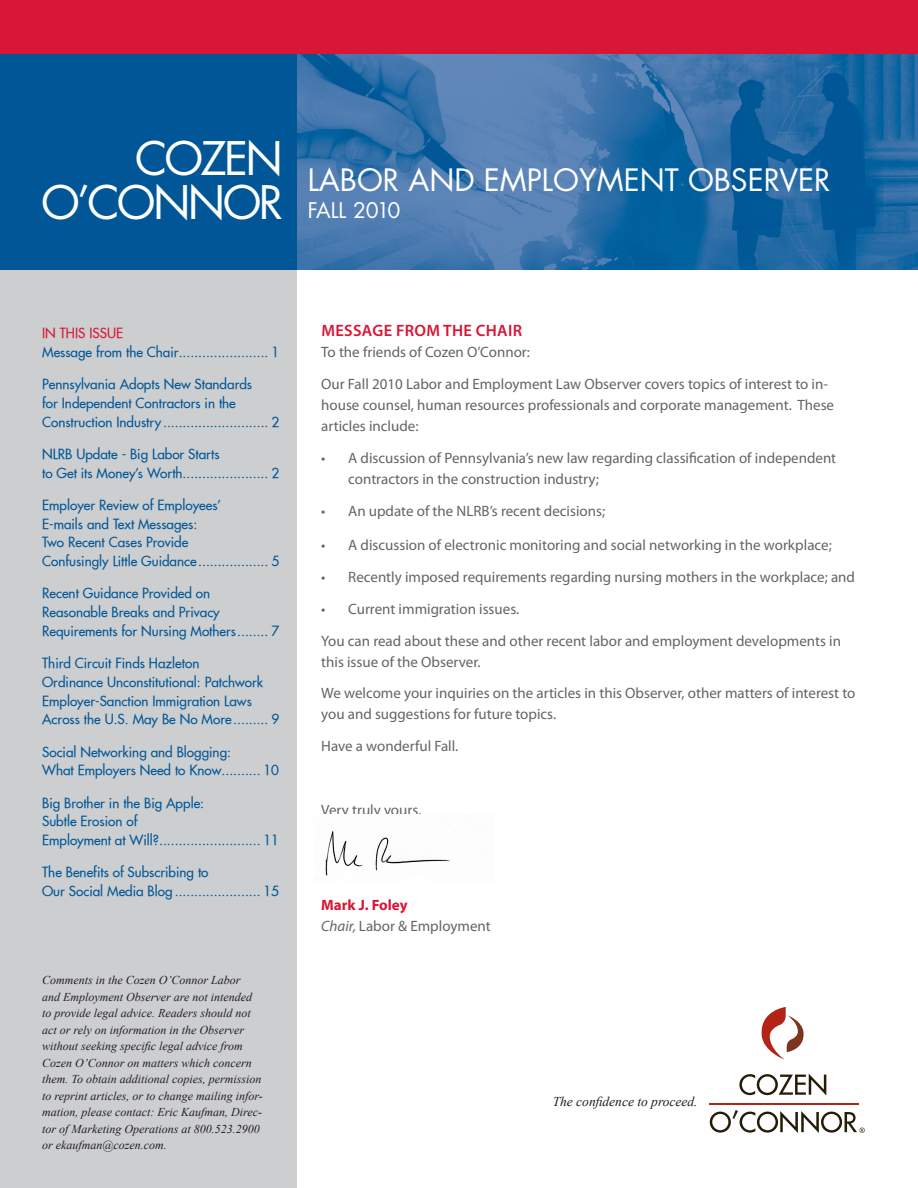
<style>
.page{position:relative;width:918px;height:1188px;background:#fff}
.page>*{position:absolute;margin:0;border:0;box-sizing:border-box;transform-origin:0 0}
.t1{font:45px/43.5px "Futura";letter-spacing:-.06em;color:#fff;text-align:right}
.t2{font:30px "Futura";color:#fff}
.t3{font:21px "Futura";letter-spacing:-.09em;color:#fff}
.t4{font:600 16.5px "Myriad Pro";letter-spacing:.02em;color:#d81635}
.t5{font:15px/31.8px "Myriad Pro";color:#636466}
.t6{font:13.5px/18.8px "Futura";color:#005696}
.t7{font:italic 13.5px "Times New Roman";color:#231f20}
.t8{font:13.5px "Futura";color:#d81635}
.t9{font:italic 12px/16.5px "Times New Roman";color:#231f20}
.s1{font-weight:700;color:#d81635}
.s2{font-style:italic}
</style>
<div class="page">
<div style="left:0;top:270px;width:297px;height:918px;background:#ccced0"></div>
<img style="left:297px;top:54px;width:621px;height:216px">
<div style="left:0;top:0;width:297px;height:270px;background:#005696"></div>
<img style="left:325px;top:831px;width:126px;height:45px">
<div style="left:0;top:0;width:918px;height:54px;background:#d81635"></div>
<svg style="left:739px;top:1074px;width:87px;height:22px"></svg>
<hr style="left:709px;top:1104px;width:149px;height:1px;background:#b42317">
<svg style="left:761px;top:1007px;width:43px;height:53px"></svg>
<svg style="left:710px;top:1110px;width:155px;height:23px"></svg>
<h1 class="t1" style="left:41px;top:137px;width:244px">COZEN<br>O’CONNOR</h1>
<h2 class="t2" style="left:308px;top:161px;width:524px">LABOR AND EMPLOYMENT OBSERVER</h2>
<h3 class="t3" style="left:308px;top:197px;width:20px">FALL</h3>
<h3 class="t3" style="left:353px;top:197px;width:49px">2010</h3>
<p class="t8" style="left:42px;top:324px;width:82px">In This Issue</p>
<p class="t6" style="left:42px;top:342px;width:239px">Message from the Chair....................... 1</p>
<p class="t6" style="left:42px;top:375px;width:239px">Pennsylvania Adopts New Standards<br>for Independent Contractors in the<br>Construction Industry ........................... 2</p>
<p class="t6" style="left:42px;top:444px;width:238px">NLRB Update - Big Labor Starts<br>to Get its Money’s Worth...................... 2</p>
<p class="t6" style="left:42px;top:495px;width:238px">Employer Review of Employees’<br>E-mails and Text Messages:<br>Two Recent Cases Provide<br>Confusingly Little Guidance.................. 5</p>
<p class="t6" style="left:42px;top:584px;width:238px">Recent Guidance Provided on<br>Reasonable Breaks and Privacy<br>Requirements for Nursing Mothers........ 7</p>
<p class="t6" style="left:42px;top:654px;width:238px">Third Circuit Finds Hazleton<br>Ordinance Unconstitutional: Patchwork Employer-Sanction Immigration Laws Across the U.S. May Be No More......... 9</p>
<p class="t6" style="left:42px;top:742px;width:238px">Social Networking and Blogging:<br>What Employers Need to Know.......... 10</p>
<p class="t6" style="left:42px;top:793px;width:239px">Big Brother in the Big Apple:<br>Subtle Erosion of<br>Employment at Will?.......................... 11</p>
<p class="t6" style="left:42px;top:863px;width:239px">The Benefits of Subscribing to<br>Our Social Media Blog ...................... 15</p>
<p class="t9" style="left:42px;top:972px;width:222px">Comments in the Cozen O’Connor Labor<br>and Employment Observer are not intended to provide legal advice. Readers should not act or rely on information in the Observer without seeking specific legal advice from Cozen O’Connor on matters which concern them. To obtain additional copies, permission to reprint articles, or to change mailing infor&shy;mation, please contact: Eric Kaufman, Direc&shy;tor of Marketing Operations at 800.523.2900 or ekaufman@cozen.com.</p>
<p class="t4" style="left:321px;top:320px;width:202px">MESSAGE FROM THE CHAIR</p>
<p class="t5" style="left:321px;top:336px;width:508px">To the friends of Cozen O’Connor:<br>Our Fall 2010 Labor and Employment Law Observer covers topics of interest to in-</p>
<p class="t5" style="left:321px;top:394px;width:514px;line-height:21px">house counsel, human resources professionals and corporate management. These articles include:</p>
<p class="t5" style="left:348px;top:447px;width:490px;line-height:21px;text-indent:-27px">• A discussion of Pennsylvania’s new law regarding classification of independent contractors in the construction industry;</p>
<p class="t5" style="left:321px;top:495px;width:285px">• An update of the NLRB’s recent decisions;</p>
<p class="t5" style="left:321px;top:529px;width:512px">• A discussion of electronic monitoring and social networking in the workplace;</p>
<p class="t5" style="left:321px;top:561px;width:535px">• Recently imposed requirements regarding nursing mothers in the workplace; and</p>
<p class="t5" style="left:321px;top:593px;width:521px">• Current immigration issues.<br>You can read about these and other recent labor and employment developments in</p>
<p class="t5" style="left:321px;top:646px;width:536px">this issue of the Observer.<br>We welcome your inquiries on the articles in this Observer, other matters of interest to</p>
<p class="t5" style="left:321px;top:698px;width:236px">you and suggestions for future topics.<br>Have a wonderful Fall.</p>
<p class="t5" style="left:321px;top:794px;width:102px">Very truly yours,</p>
<p class="t5" style="left:321px;top:895px;width:171px;line-height:21px"><span class="s1">Mark J. Foley<br></span><span class="s2">Chair,</span> Labor &amp; Employment</p>
<p class="t7" style="left:553px;top:1092px;width:146px">The confidence to proceed.</p>
</div>
